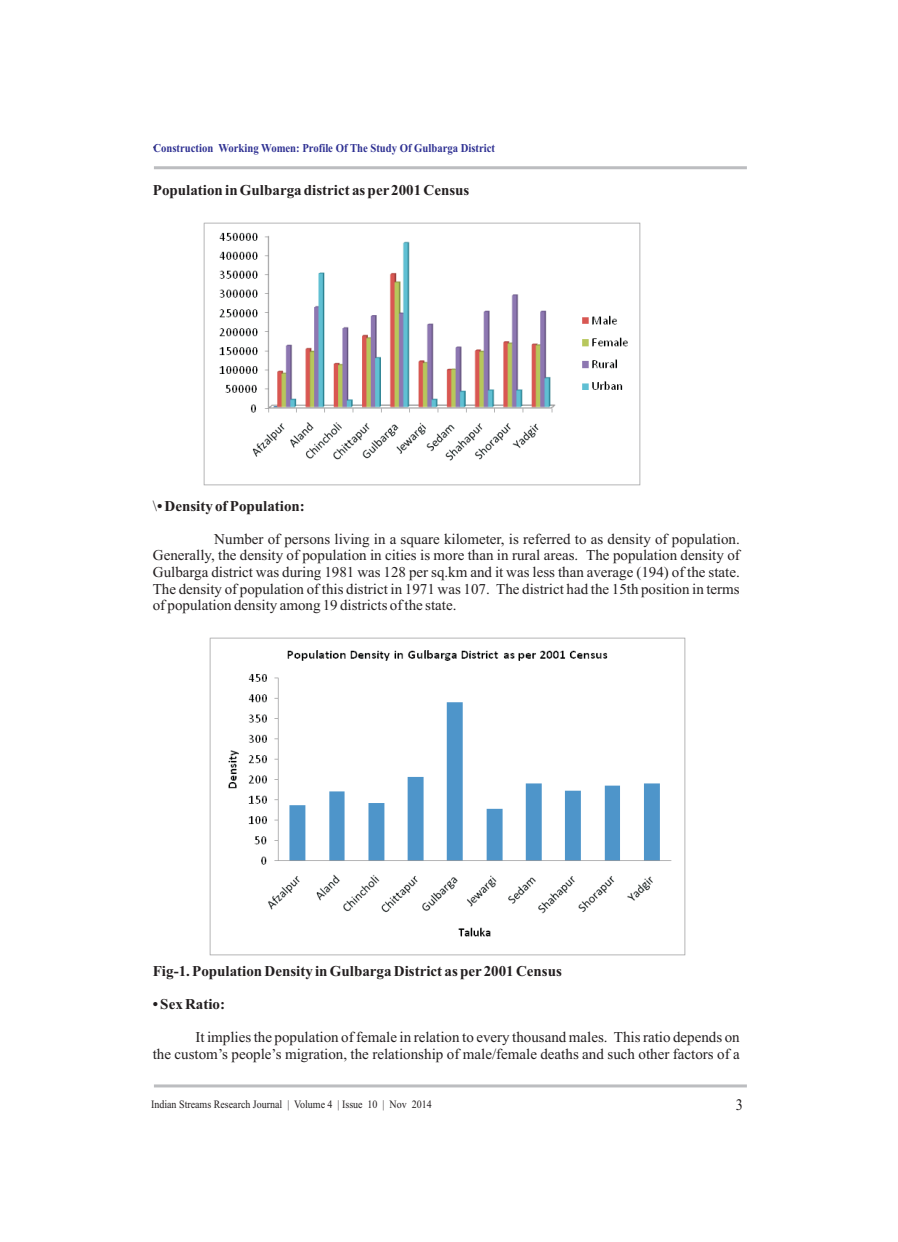
<style>
.page{position:relative;width:898px;height:1242px;background:#fff}
.page>*{position:absolute;margin:0;border:0;box-sizing:border-box;transform-origin:0 0}
.t1{font:18px "Times New Roman";color:#231f20}
.t2{font:16.05px "Times New Roman";color:#231f20;scale:.89 1}
.t3{font:15px/16.6px "Times New Roman";color:#231f20;text-align:justify}
.t4{font:700 15px "Times New Roman";color:#231f20}
.t5{font:700 12px "Times New Roman";color:#2e3092;scale:.89 1}
.t6{font:11.25px "Times New Roman";color:#231f20;scale:.89 1}
.s1{font-weight:400}
</style>
<div class="page">
<hr style="left:154px;top:166px;width:592px;height:3px;background:#bcbdc0">
<hr style="left:154px;top:1084px;width:592px;height:3px;background:#bcbdc0">
<img style="left:203px;top:222px;width:437px;height:264px">
<img style="left:210px;top:637px;width:475px;height:318px">
<p class="t5" style="left:153px;top:144px;width:385px">Construction Working Women: Profile Of The Study Of Gulbarga District</p>
<p class="t1" style="left:152px;top:135px;width:6px">.</p>
<p class="t4" style="left:153px;top:185px;width:318px">Population in Gulbarga district as per 2001 Census</p>
<p class="t4" style="left:153px;top:500px;width:154px"><span class="s1">\</span>• Density of Population:</p>
<p class="t3" style="left:153px;top:532px;width:588px;text-indent:61px">Number of persons living in a square kilometer, is referred to as density of population.<br>Generally, the density of population in cities is more than in rural areas. The population density of Gulbarga district was during 1981 was 128 per sq.km and it was less than average (194) of the state.<br>The density of population of this district in 1971 was 107. The district had the 15th position in terms of population density among 19 districts of the state.</p>
<p class="t4" style="left:153px;top:965px;width:410px">Fig-1. Population Density in Gulbarga District as per 2001 Census</p>
<p class="t4" style="left:153px;top:999px;width:74px">• Sex Ratio:</p>
<p class="t3" style="left:153px;top:1030px;width:588px;text-align:right">It implies the population of female in relation to every thousand males. This ratio depends on<br>the custom’s people’s migration, the relationship of male/female deaths and such other factors of a</p>
<p class="t6" style="left:151px;top:1099px;width:317px">Indian Streams Research Journal | Volume 4 | Issue 10 | Nov 2014</p>
<p class="t2" style="left:735px;top:1098px;width:10px">3</p>
</div>
